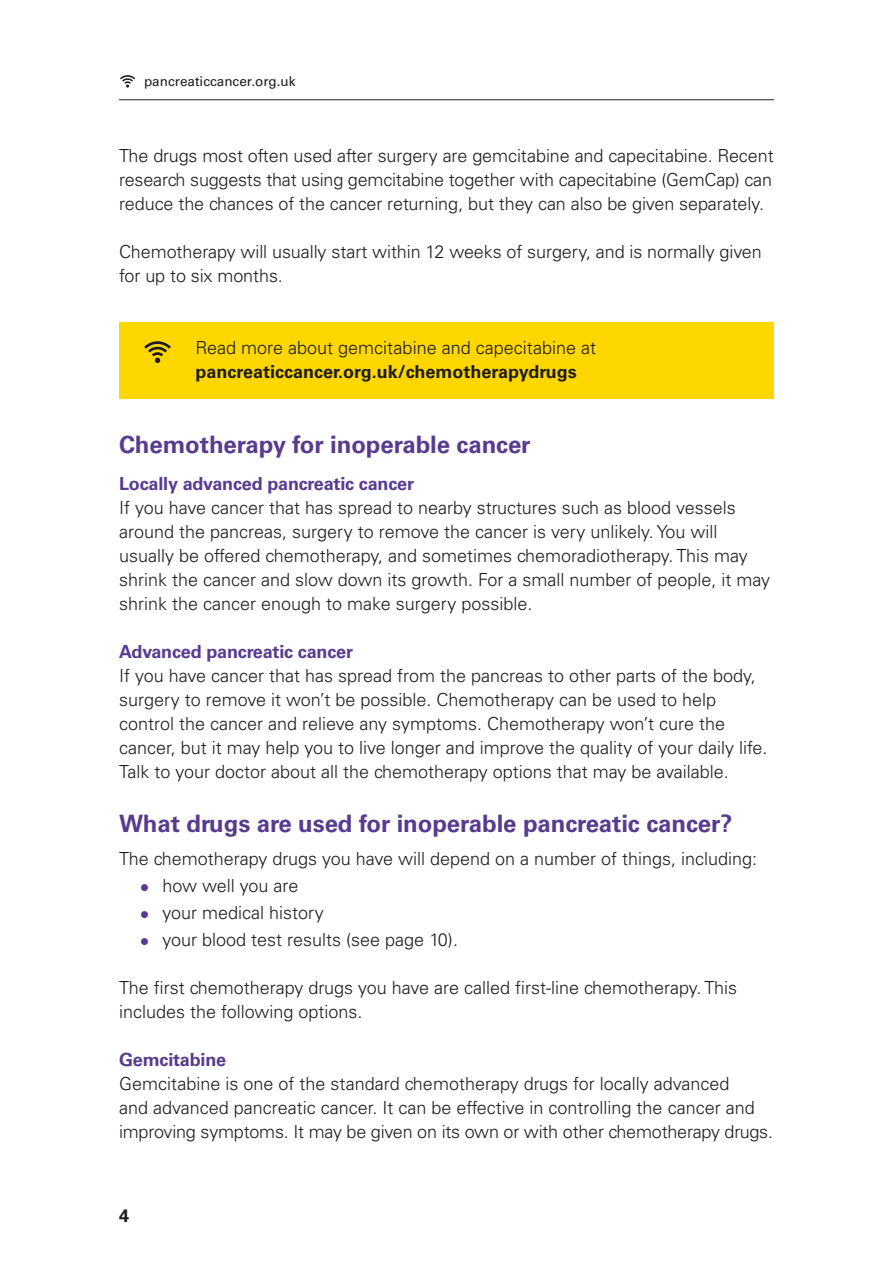
<style>
.page{position:relative;width:893px;height:1263px;background:#fff}
.page>*{position:absolute;margin:0;border:0;box-sizing:border-box;transform-origin:0 0}
.t1{font:700 24px "Univers LT Std";letter-spacing:-.005em;color:#583b8f}
.t2{font:300 18px/24px "Univers LT Std";color:#1d1d1b}
.t3{font:700 18px "Univers LT Std";letter-spacing:-.01em;color:#583b8f}
.t4{font:700 18px "Univers LT Std";color:#1d1d1b}
.t5{font:13.5px "Univers LT Std";color:#1d1d1b}
.s1{color:#583b8f}
</style>
<div class="page">
<hr style="left:119px;top:99px;width:655px;height:1px;background:#1d1d1b">
<svg style="left:120px;top:75px;width:15px;height:13px"></svg>
<div style="left:119px;top:322px;width:655px;height:77px;background:#ffd700"></div>
<svg style="left:144px;top:341px;width:27px;height:22px"></svg>
<p class="t5" style="left:144px;top:73px;width:153px">pancreaticcancer.org.uk</p>
<p class="t2" style="left:119px;top:143px;width:656px;text-align:justify">The drugs most often used after surgery are gemcitabine and capecitabine. Recent research suggests that using gemcitabine together with capecitabine (GemCap) can reduce the chances of the cancer returning, but they can also be given separately.</p>
<p class="t2" style="left:119px;top:239px;width:644px">Chemotherapy will usually start within 12 weeks of surgery, and is normally given for up to six months.</p>
<p class="t2" style="left:196px;top:335px;width:402px">Read more about gemcitabine and capecitabine at</p>
<p class="t4" style="left:196px;top:361px;width:383px">pancreaticcancer.org.uk/chemotherapydrugs</p>
<h1 class="t1" style="left:119px;top:430px;width:413px">Chemotherapy for inoperable cancer</h1>
<p class="t3" style="left:119px;top:473px;width:296px">Locally advanced pancreatic cancer</p>
<p class="t2" style="left:119px;top:496px;width:653px">If you have cancer that has spread to nearby structures such as blood vessels around the pancreas, surgery to remove the cancer is very unlikely. You will usually be offered chemotherapy, and sometimes chemoradiotherapy. This may shrink the cancer and slow down its growth. For a small number of people, it may shrink the cancer enough to make surgery possible.</p>
<p class="t3" style="left:119px;top:641px;width:235px">Advanced pancreatic cancer</p>
<p class="t2" style="left:119px;top:664px;width:650px">If you have cancer that has spread from the pancreas to other parts of the body, surgery to remove it won’t be possible. Chemotherapy can be used to help control the cancer and relieve any symptoms. Chemotherapy won’t cure the cancer, but it may help you to live longer and improve the quality of your daily life.<br>Talk to your doctor about all the chemotherapy options that may be available.</p>
<h1 class="t1" style="left:119px;top:810px;width:615px">What drugs are used for inoperable pancreatic cancer?</h1>
<p class="t2" style="left:119px;top:847px;width:640px">The chemotherapy drugs you have will depend on a number of things, including:</p>
<p class="t2" style="left:140px;top:874px;width:160px"><span class="s1">●</span> how well you are</p>
<p class="t2" style="left:140px;top:901px;width:185px"><span class="s1">●</span> your medical history</p>
<p class="t2" style="left:140px;top:928px;width:319px"><span class="s1">●</span> your blood test results (see page 10).</p>
<p class="t2" style="left:119px;top:976px;width:619px">The first chemotherapy drugs you have are called first-line chemotherapy. This includes the following options.</p>
<p class="t3" style="left:119px;top:1049px;width:109px">Gemcitabine</p>
<p class="t2" style="left:119px;top:1072px;width:655px">Gemcitabine is one of the standard chemotherapy drugs for locally advanced<br>and advanced pancreatic cancer. It can be effective in controlling the cancer and improving symptoms. It may be given on its own or with other chemotherapy drugs.</p>
<p class="t4" style="left:119px;top:1205px;width:12px">4</p>
</div>
